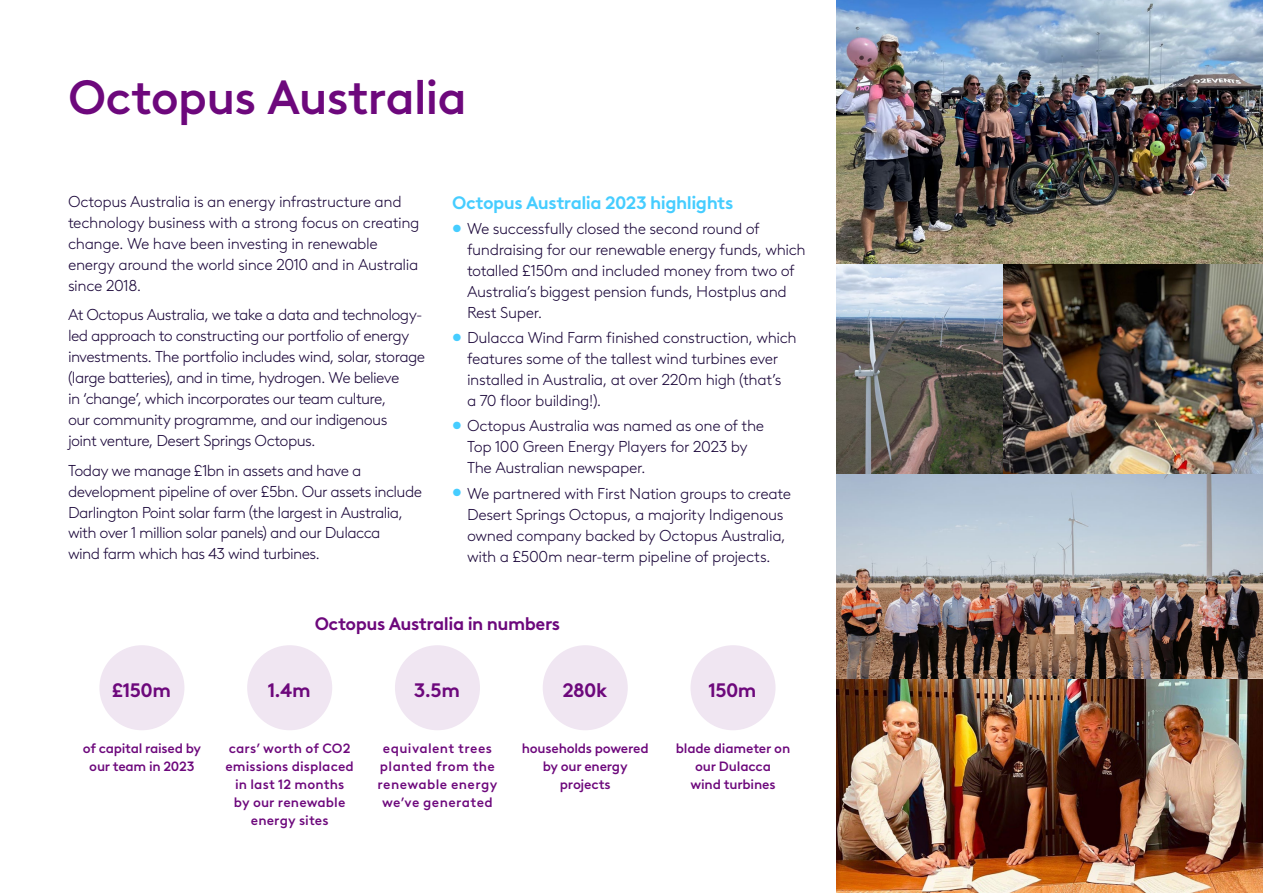
<style>
.page{position:relative;width:1263px;height:893px;background:#fff}
.page>*{position:absolute;margin:0;border:0;box-sizing:border-box;transform-origin:0 0}
.t1{font:500 48px "Brown LL";letter-spacing:-.02em;color:#6d087c}
.t2{font:700 19.5px "Brown LL";letter-spacing:-.03em;color:#6d087c}
.t3{font:700 18px "Brown LL";letter-spacing:-.03em;color:#46cdff}
.t4{font:700 18px "Brown LL";letter-spacing:-.03em;color:#6d087c}
.t5{font:300 15.75px/21px "Brown LL";letter-spacing:-.03em;color:#1b073a}
.t6{font:500 13.5px/18px "Brown LL";letter-spacing:-.015em;color:#6d087c;text-align:center}
.t7{font:500 13.5px/18px "Brown LL";letter-spacing:.005em;color:#6d087c;text-align:center}
.t8{font:500 13.5px/18px "Brown LL";letter-spacing:.03em;color:#6d087c;text-align:center}
.t9{font:500 13.5px/18px "Brown LL";letter-spacing:-.02em;color:#6d087c;text-align:center}
.s1{color:#46cdff}
</style>
<div class="page">
<img style="left:1003px;top:264px;width:260px;height:210px">
<img style="left:836px;top:264px;width:167px;height:210px">
<img style="left:836px;top:474px;width:427px;height:206px">
<div style="left:99px;top:645px;width:85px;height:85px;background:#f0e6f2;border-radius:50%"></div>
<div style="left:247px;top:645px;width:85px;height:85px;background:#f0e6f2;border-radius:50%"></div>
<div style="left:395px;top:645px;width:85px;height:85px;background:#f0e6f2;border-radius:50%"></div>
<div style="left:543px;top:645px;width:85px;height:85px;background:#f0e6f2;border-radius:50%"></div>
<div style="left:690px;top:645px;width:85px;height:85px;background:#f0e6f2;border-radius:50%"></div>
<img style="left:836px;top:680px;width:427px;height:213px">
<img style="left:836px;top:0;width:427px;height:264px">
<h1 class="t1" style="left:68px;top:60px;width:400px">Octopus Australia</h1>
<p class="t5" style="left:68px;top:190px;width:353px">Octopus Australia is an energy infrastructure and technology business with a strong focus on creating change. We have been investing in renewable energy around the world since 2010 and in Australia since 2018.</p>
<p class="t5" style="left:68px;top:303px;width:359px">At Octopus Australia, we take a data and technology&shy;led approach to constructing our portfolio of energy investments. The portfolio includes wind, solar, storage (large batteries), and in time, hydrogen. We believe<br>in ‘change’, which incorporates our team culture,<br>our community programme, and our indigenous<br>joint venture, Desert Springs Octopus.</p>
<p class="t5" style="left:68px;top:459px;width:356px">Today we manage £1bn in assets and have a development pipeline of over £5bn. Our assets include Darlington Point solar farm (the largest in Australia, with over 1 million solar panels) and our Dulacca<br>wind farm which has 43 wind turbines.</p>
<p class="t3" style="left:452px;top:189px;width:283px">Octopus Australia 2023 highlights</p>
<p class="t5" style="left:467px;top:217px;width:340px;text-indent:-15px"><span class="s1">•</span> We successfully closed the second round of fundraising for our renewable energy funds, which totalled £150m and included money from two of Australia’s biggest pension funds, Hostplus and Rest Super.</p>
<p class="t5" style="left:467px;top:326px;width:331px;text-indent:-15px"><span class="s1">•</span> Dulacca Wind Farm finished construction, which features some of the tallest wind turbines ever installed in Australia, at over 220m high (that’s<br>a 70 floor building!).</p>
<p class="t5" style="left:467px;top:415px;width:299px;text-indent:-15px"><span class="s1">•</span> Octopus Australia was named as one of the<br>Top 100 Green Energy Players for 2023 by<br>The Australian newspaper.</p>
<p class="t5" style="left:452px;top:482px;width:341px;text-align:center"><span class="s1">•</span> We partnered with First Nation groups to create Desert Springs Octopus, a majority Indigenous owned company backed by Octopus Australia, with a £500m near-term pipeline of projects.</p>
<p class="t2" style="left:112px;top:675px;width:61px">£150m</p>
<p class="t9" style="left:83px;top:738px;width:120px">of capital raised by our team in 2023</p>
<p class="t4" style="left:315px;top:610px;width:247px">Octopus Australia in numbers</p>
<p class="t2" style="left:268px;top:675px;width:45px">1.4m</p>
<p class="t7" style="left:225px;top:738px;width:130px">cars’ worth of CO2 emissions displaced in last 12 months<br>by our renewable energy sites</p>
<p class="t2" style="left:414px;top:675px;width:48px">3.5m</p>
<p class="t8" style="left:378px;top:738px;width:121px">equivalent trees planted from the renewable energy we’ve generated</p>
<p class="t2" style="left:562px;top:675px;width:46px">280k</p>
<p class="t6" style="left:522px;top:738px;width:128px">households powered by our energy projects</p>
<p class="t2" style="left:708px;top:675px;width:50px">150m</p>
<p class="t6" style="left:676px;top:738px;width:116px">blade diameter on our Dulacca<br>wind turbines</p>
</div>
